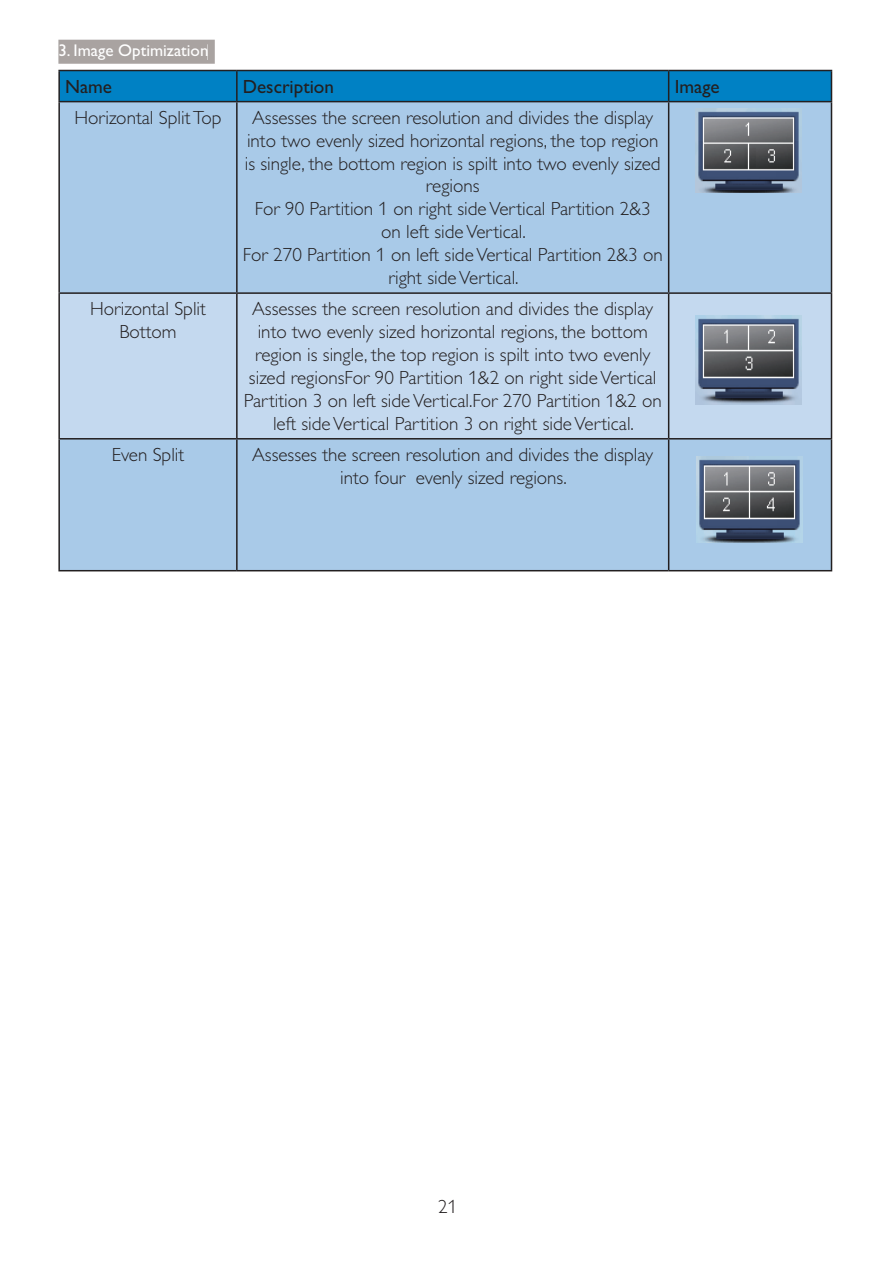
<style>
.page{position:relative;width:893px;height:1263px;background:#fff}
.page>*{position:absolute;margin:0;border:0;box-sizing:border-box;transform-origin:0 0}
.t1{font:19.05px/23px "Gill Sans Alt One WGL Light";color:#231f20;text-align:center}
.t2{font:19.05px "Gill Sans Alt One WGL";color:#231f20}
.t3{font:300 19.05px "Gill Alt One";color:#231f20}
.t4{font:16.95px "Gill Sans Alt One WGL";color:#fff}
</style>
<div class="page">
<svg style="left:58px;top:40px;width:157px;height:24px"></svg>
<div style="left:59px;top:44px;width:148px;height:16px;background:#a9a3a1"></div>
<svg style="left:60px;top:71px;width:771px;height:30px"></svg>
<div style="left:60px;top:102px;width:771px;height:468px;background:#a9cae8"></div>
<div style="left:60px;top:294px;width:771px;height:144px;background:#c4d9ef"></div>
<hr style="left:58px;top:70px;width:179px;height:1px;background:#231f20">
<hr style="left:58px;top:71px;width:2px;height:30px;background:#231f20">
<hr style="left:237px;top:70px;width:432px;height:1px;background:#231f20">
<hr style="left:236px;top:71px;width:2px;height:30px;background:#231f20">
<hr style="left:669px;top:70px;width:163px;height:1px;background:#231f20">
<hr style="left:668px;top:71px;width:1px;height:30px;background:#231f20">
<hr style="left:831px;top:71px;width:1px;height:30px;background:#231f20">
<hr style="left:58px;top:101px;width:179px;height:1px;background:#231f20">
<hr style="left:58px;top:102px;width:2px;height:190px;background:#231f20">
<hr style="left:237px;top:101px;width:432px;height:1px;background:#231f20">
<hr style="left:236px;top:102px;width:2px;height:190px;background:#231f20">
<hr style="left:669px;top:101px;width:163px;height:1px;background:#231f20">
<hr style="left:668px;top:102px;width:1px;height:190px;background:#231f20">
<hr style="left:831px;top:102px;width:1px;height:190px;background:#231f20">
<hr style="left:58px;top:292px;width:179px;height:2px;background:#231f20">
<hr style="left:58px;top:294px;width:2px;height:144px;background:#231f20">
<hr style="left:237px;top:292px;width:432px;height:2px;background:#231f20">
<hr style="left:236px;top:294px;width:2px;height:144px;background:#231f20">
<hr style="left:669px;top:292px;width:163px;height:2px;background:#231f20">
<hr style="left:668px;top:294px;width:1px;height:144px;background:#231f20">
<hr style="left:831px;top:294px;width:1px;height:144px;background:#231f20">
<hr style="left:58px;top:438px;width:179px;height:2px;background:#231f20">
<hr style="left:58px;top:440px;width:2px;height:130px;background:#231f20">
<hr style="left:237px;top:438px;width:432px;height:2px;background:#231f20">
<hr style="left:236px;top:440px;width:2px;height:130px;background:#231f20">
<hr style="left:669px;top:438px;width:163px;height:2px;background:#231f20">
<hr style="left:668px;top:440px;width:1px;height:130px;background:#231f20">
<hr style="left:831px;top:440px;width:1px;height:130px;background:#231f20">
<hr style="left:58px;top:570px;width:179px;height:1px;background:#231f20">
<hr style="left:237px;top:570px;width:432px;height:1px;background:#231f20">
<hr style="left:669px;top:570px;width:163px;height:1px;background:#231f20">
<img style="left:695px;top:108px;width:107px;height:85px">
<img style="left:696px;top:316px;width:106px;height:88px">
<img style="left:696px;top:457px;width:107px;height:85px">
<p class="t4" style="left:58px;top:45px;width:152px">3. Image Optimization</p>
<p class="t2" style="left:65px;top:80px;width:48px">Name</p>
<p class="t2" style="left:243px;top:80px;width:93px">Description</p>
<p class="t2" style="left:675px;top:80px;width:46px">Image</p>
<p class="t1" style="left:75px;top:108px;width:148px">Horizontal Split Top</p>
<p class="t1" style="left:243px;top:108px;width:421px">Assesses the screen resolution and divides the display into two evenly sized horizontal regions, the top region is single, the bottom region is spilt into two evenly sized regions<br>For 90 Partition 1 on right side Vertical Partition 2&amp;3 on left side Vertical.<br>For 270 Partition 1 on left side Vertical Partition 2&amp;3 on right side Vertical.</p>
<p class="t1" style="left:90px;top:299px;width:117px">Horizontal Split<br>Bottom</p>
<p class="t1" style="left:244px;top:299px;width:419px">Assesses the screen resolution and divides the display into two evenly sized horizontal regions, the bottom region is single, the top region is spilt into two evenly sized regionsFor 90 Partition 1&amp;2 on right side Vertical Partition 3 on left side Vertical.For 270 Partition 1&amp;2 on left side Vertical Partition 3 on right side Vertical.</p>
<p class="t1" style="left:112px;top:445px;width:74px">Even Split</p>
<p class="t1" style="left:252px;top:445px;width:402px">Assesses the screen resolution and divides the display into four evenly sized regions.</p>
<p class="t3" style="left:438px;top:1200px;width:21px">21</p>
</div>
